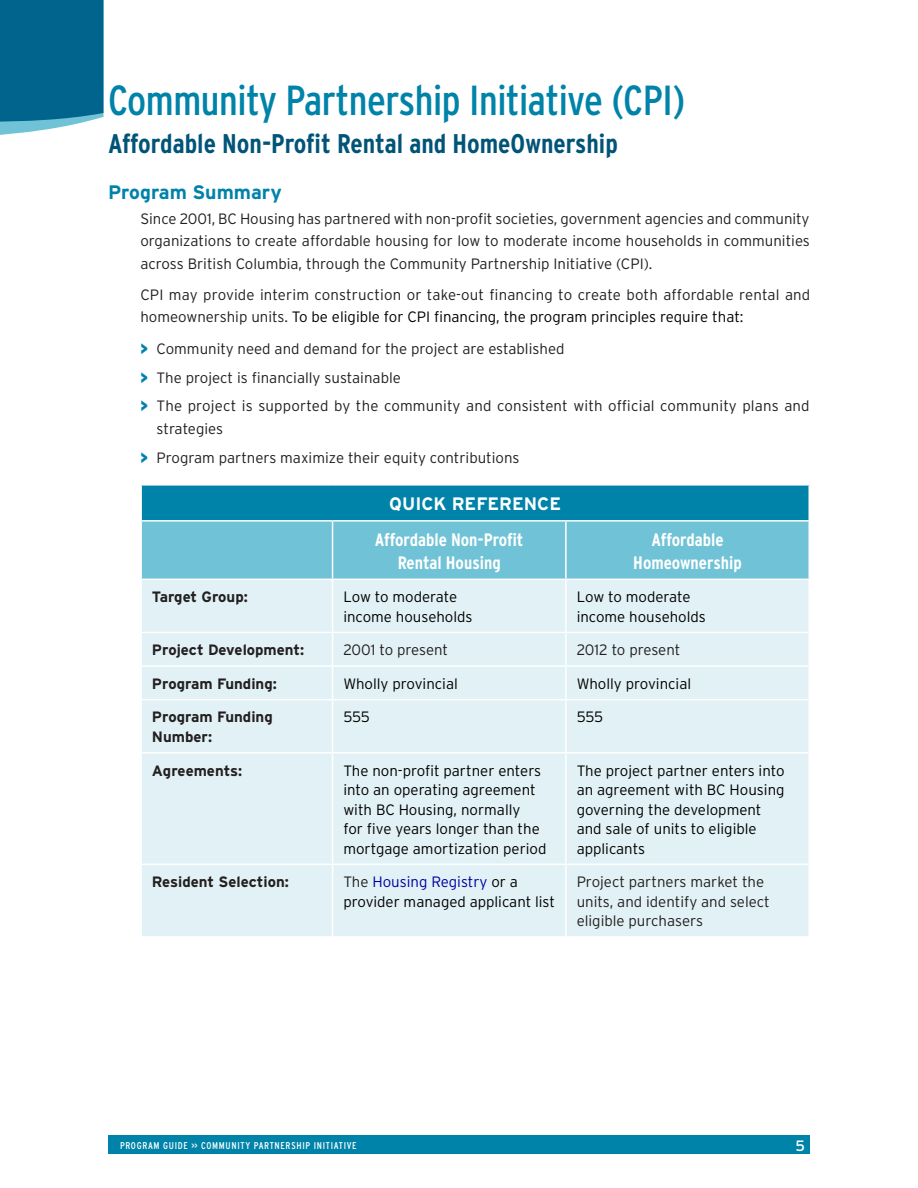
<style>
.page{position:relative;width:918px;height:1188px;background:#fff}
.page>*{position:absolute;margin:0;border:0;box-sizing:border-box;transform-origin:0 0}
.t1{font:condensed 42px "Interstate";letter-spacing:-.01em;color:#0083a9}
.t2{font:700 condensed 27px "Interstate";color:#005477}
.t3{font:700 19.5px "Interstate";color:#0083a9}
.t4{font:700 condensed 18px/22.5px "Interstate";color:#fff;text-align:center}
.t5{font:700 18px "Interstate";color:#fff}
.t6{font:300 15px/22.5px "Interstate";color:#231f20}
.t7{font:300 15px/19.5px "Interstate";color:#000}
.t8{font:700 15px/19.5px "Interstate";color:#231f20}
.t9{font:15px "Interstate";color:#fff}
.t10{font:condensed 9.9px "Interstate";letter-spacing:.07em;color:#fff}
.s1{color:#000}
.s2{font-weight:900;color:#0083a9}
.s3{color:#231f20}
.s4{color:#0000a0}
</style>
<div class="page">
<div style="left:108px;top:1136px;width:702px;height:18px;background:#0083a9"></div>
<div style="left:141px;top:485px;width:668px;height:36px;background:#0083a9"></div>
<div style="left:142px;top:522px;width:666px;height:57px;background:#70c3d6"></div>
<div style="left:142px;top:580px;width:666px;height:356px;background:#e1f1f5"></div>
<hr style="left:332px;top:522px;width:1px;height:57px;background:#fff">
<hr style="left:565px;top:522px;width:2px;height:57px;background:#fff">
<hr style="left:332px;top:580px;width:1px;height:52px;background:#fff">
<hr style="left:565px;top:580px;width:2px;height:52px;background:#fff">
<hr style="left:140px;top:632px;width:193px;height:1px;background:#fff">
<hr style="left:333px;top:632px;width:233px;height:1px;background:#fff">
<hr style="left:332px;top:633px;width:1px;height:32px;background:#fff">
<hr style="left:566px;top:632px;width:244px;height:1px;background:#fff">
<hr style="left:565px;top:633px;width:2px;height:32px;background:#fff">
<hr style="left:140px;top:665px;width:193px;height:2px;background:#fff">
<hr style="left:333px;top:665px;width:233px;height:2px;background:#fff">
<hr style="left:332px;top:667px;width:1px;height:32px;background:#fff">
<hr style="left:566px;top:665px;width:244px;height:2px;background:#fff">
<hr style="left:565px;top:667px;width:2px;height:32px;background:#fff">
<hr style="left:140px;top:699px;width:193px;height:1px;background:#fff">
<hr style="left:333px;top:699px;width:233px;height:1px;background:#fff">
<hr style="left:332px;top:700px;width:1px;height:52px;background:#fff">
<hr style="left:566px;top:699px;width:244px;height:1px;background:#fff">
<hr style="left:565px;top:700px;width:2px;height:52px;background:#fff">
<hr style="left:140px;top:752px;width:193px;height:1px;background:#fff">
<hr style="left:333px;top:752px;width:233px;height:1px;background:#fff">
<hr style="left:332px;top:753px;width:1px;height:111px;background:#fff">
<hr style="left:566px;top:752px;width:244px;height:1px;background:#fff">
<hr style="left:565px;top:753px;width:2px;height:111px;background:#fff">
<hr style="left:140px;top:864px;width:193px;height:1px;background:#fff">
<hr style="left:333px;top:864px;width:233px;height:1px;background:#fff">
<hr style="left:332px;top:865px;width:1px;height:71px;background:#fff">
<hr style="left:566px;top:864px;width:244px;height:1px;background:#fff">
<hr style="left:565px;top:865px;width:2px;height:71px;background:#fff">
<hr style="left:140px;top:484px;width:193px;height:2px;background:#fff">
<hr style="left:140px;top:486px;width:2px;height:34px;background:#fff">
<hr style="left:333px;top:484px;width:233px;height:2px;background:#fff">
<hr style="left:566px;top:484px;width:244px;height:2px;background:#fff">
<hr style="left:808px;top:486px;width:2px;height:34px;background:#fff">
<hr style="left:140px;top:520px;width:193px;height:2px;background:#fff">
<hr style="left:333px;top:520px;width:233px;height:2px;background:#fff">
<hr style="left:566px;top:520px;width:244px;height:2px;background:#fff">
<svg style="left:0;top:0;width:104px;height:135px;background:#167398"></svg>
<h1 class="t1" style="left:108px;top:74px;width:579px">Community Partnership Initiative (CPI)</h1>
<h2 class="t2" style="left:108px;top:127px;width:511px">Affordable Non-Profit Rental and HomeOwnership</h2>
<h3 class="t3" style="left:108px;top:180px;width:175px">Program Summary</h3>
<p class="t6" style="left:140px;top:207px;width:671px;text-align:justify">Since 2001, BC Housing has partnered with non-profit societies, government agencies and community organizations to create affordable housing for low to moderate income households in communities across British Columbia, through the Community Partnership Initiative (CPI).</p>
<p class="t6" style="left:140px;top:283px;width:671px">CPI may provide interim construction or take-out financing to create both affordable rental and homeownership units. <span class="s1">To be eligible for CPI financing, the program principles require that:</span></p>
<p class="t6" style="left:140px;top:334px;width:671px;line-height:29px"><span class="s2">&gt;</span> Community need and demand for the project are established<br><span class="s2">&gt;</span> The project is financially sustainable<br><span class="s2">&gt;</span> The project is supported by the community and consistent with official community plans and</p>
<p class="t6" style="left:140px;top:414px;width:381px;line-height:29px;text-indent:16px">strategies<br><span class="s2">&gt;</span> Program partners maximize their equity contributions</p>
<p class="t5" style="left:389px;top:493px;width:173px">QUICK REFERENCE</p>
<p class="t4" style="left:375px;top:528px;width:150px">Affordable Non-Profit<br>Rental Housing</p>
<p class="t4" style="left:633px;top:528px;width:110px">Affordable<br>Homeownership</p>
<p class="t8" style="left:152px;top:587px;width:97px">Target Group:</p>
<p class="t7" style="left:343px;top:587px;width:131px">Low to moderate income households</p>
<p class="t7" style="left:577px;top:587px;width:131px">Low to moderate income households</p>
<p class="t8" style="left:152px;top:640px;width:154px">Project Development:</p>
<p class="t6" style="left:343px;top:639px;width:106px">2001 to present</p>
<p class="t6" style="left:577px;top:639px;width:105px">2012 to present</p>
<p class="t8" style="left:152px;top:674px;width:126px">Program Funding:</p>
<p class="t7" style="left:343px;top:674px;width:116px">Wholly provincial</p>
<p class="t7" style="left:577px;top:674px;width:116px">Wholly provincial</p>
<p class="t8" style="left:152px;top:707px;width:122px">Program Funding<br>Number:</p>
<p class="t7" style="left:343px;top:707px;width:28px">555</p>
<p class="t7" style="left:577px;top:707px;width:28px">555</p>
<p class="t8" style="left:152px;top:760px;width:92px">Agreements:</p>
<p class="t7" style="left:343px;top:760px;width:205px">The non-profit partner enters into an operating agreement with BC Housing, normally<br>for five years longer than the mortgage amortization period</p>
<p class="t7" style="left:577px;top:760px;width:209px">The project partner enters into an agreement with BC Housing governing the development and sale of units to eligible applicants</p>
<p class="t8" style="left:152px;top:872px;width:138px">Resident Selection:</p>
<p class="t7" style="left:343px;top:872px;width:213px"><span class="s3">The</span> <span class="s4">Housing Registry</span> or a provider managed applicant list</p>
<p class="t6" style="left:577px;top:872px;width:195px;line-height:19.5px">Project partners market the units, and identify and select eligible purchasers</p>
<p class="t10" style="left:120px;top:1139px;width:238px">PROGRAM GUIDE &gt;&gt; COMMUNITY PARTNERSHIP INITIATIVE</p>
<p class="t9" style="left:796px;top:1136px;width:11px">5</p>
</div>
